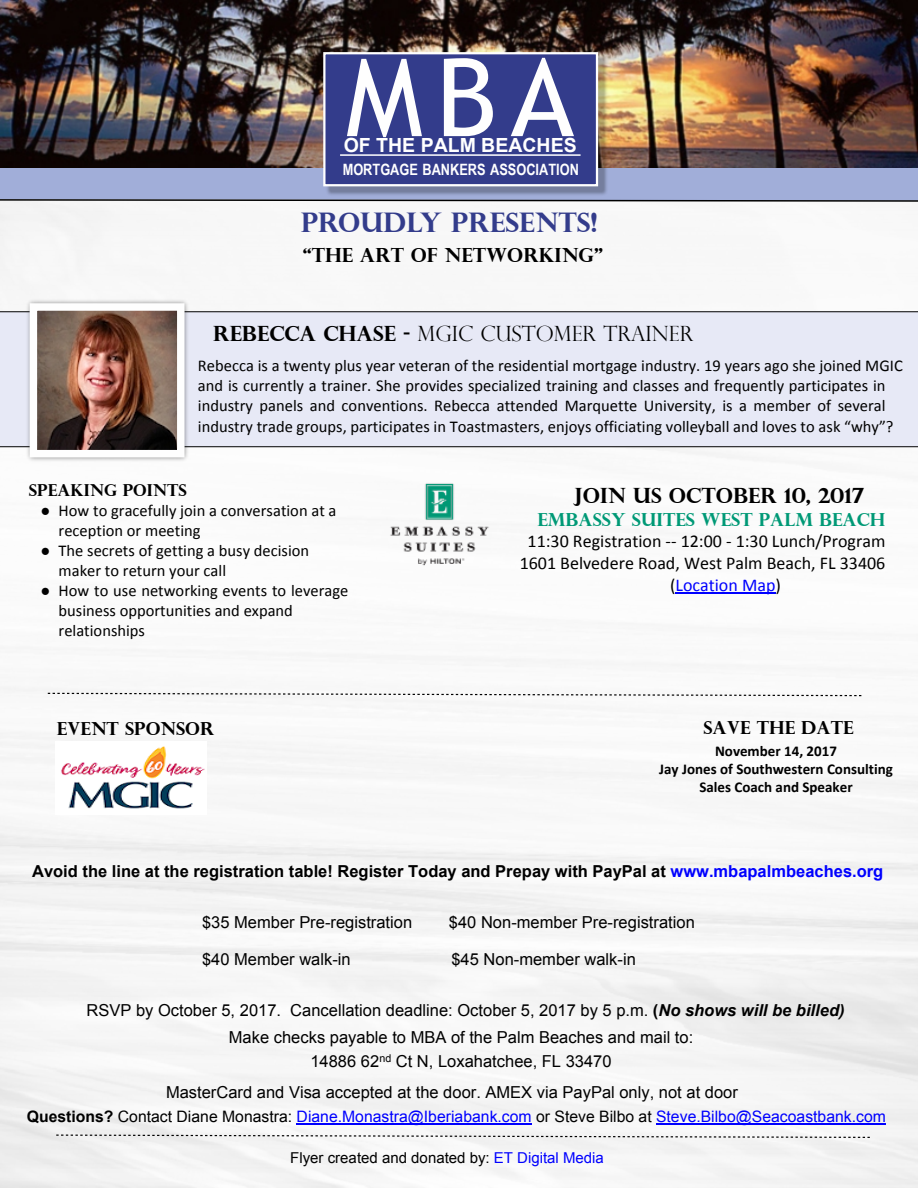
<style>
.page{position:relative;width:918px;height:1188px;background:#fff}
.page>*{position:absolute;margin:0;border:0;box-sizing:border-box;transform-origin:0 0}
.t1{font:108px "Trebuchet MS";color:#fefefe}
.t2{font:700 27px "Perpetua Titling";color:#333c8b}
.t3{font:300 21px "Perpetua Titling";color:#000}
.t4{font:700 21px "Perpetua Titling";color:#000}
.t5{font:700 19.5px "Perpetua Titling";color:#000}
.t6{font:700 19.5px "Arial";color:#fff}
.t7{font:18px "Calibri";color:#000}
.t8{font:700 18px "Perpetua Titling";color:#009976}
.t9{font:700 18px "Perpetua Titling";color:#000}
.t10{font:18px "Calibri";color:#00f}
.t11{font:16.5px/20.1px "Calibri";color:#000}
.t12{font:16.5px/24px "Arial";color:#000;text-align:center}
.t13{font:700 16.5px "Arial";color:#000}
.t14{font:700 16.5px "Perpetua Titling";color:#000}
.t15{font:15.75px "Arial";color:#00f}
.t16{font:700 15.6px "Arial Narrow";color:#fff}
.t17{font:700 15px/18.3px "Calibri";color:#000;text-align:center}
.t18{font:15px "Arial";color:#000}
.s1{font-weight:700}
.s2{font-family:"Times New Roman"}
.s3{color:#000}
.s4{color:#00f}
.s5{font-weight:700;font-style:italic}
.s6{font-weight:700;color:#000}
</style>
<div class="page">
<img style="left:0;top:203px;width:918px;height:985px">
<div style="left:0;top:167px;width:918px;height:31px;background:#a1aed9"></div>
<img style="left:0;top:0;width:918px;height:167px">
<img style="left:323px;top:52px;width:286px;height:146px">
<div style="left:323px;top:52px;width:275px;height:134px;background:#333c8b;border:2px solid #fff"></div>
<hr style="left:340px;top:154px;width:241px;height:2px;background:#fff">
<svg style="left:0;top:198px;width:918px;height:5px"></svg>
<hr style="left:675px;top:592px;width:101px;height:1px;background:#00f">
<hr style="left:297px;top:1124px;width:235px;height:1px;background:#00f">
<hr style="left:656px;top:1124px;width:230px;height:1px;background:#00f">
<img style="left:355px;top:452px;width:169px;height:145px">
<svg style="left:47px;top:692px;width:816px;height:5px"></svg>
<div style="left:0;top:312px;width:918px;height:135px;background:#e7e9f6"></div>
<img style="left:24px;top:298px;width:166px;height:165px">
<img style="left:39px;top:312px;width:137px;height:136px">
<div style="left:30px;top:303px;width:155px;height:154px;border:8px solid #fefefe"></div>
<svg style="left:55px;top:1134px;width:817px;height:5px"></svg>
<img style="left:55px;top:741px;width:152px;height:74px">
<h1 class="t1" style="left:346px;top:57px;width:230px">MBA</h1>
<p class="t16" style="left:343px;top:164px;width:238px">MORTGAGE BANKERS ASSOCIATION</p>
<p class="t6" style="left:344px;top:138px;width:234px">OF THE PALM BEACHES</p>
<h2 class="t2" style="left:301px;top:213px;width:298px">PROUDLY PRESENTS!</h2>
<p class="t5" style="left:303px;top:248px;width:302px">“THE ART OF NETWORKING”</p>
<p class="t3" style="left:213px;top:326px;width:482px"><span class="s1">REBECCA CHASE -</span> MGIC CUSTOMER TRAINER</p>
<p class="t11" style="left:198px;top:357px;width:706px">Rebecca is a twenty plus year veteran of the residential mortgage industry. 19 years ago she joined MGIC and is currently a trainer. She provides specialized training and classes and frequently participates in industry panels and conventions. Rebecca attended Marquette University, is a member of several industry trade groups, participates in Toastmasters, enjoys officiating volleyball and loves to ask “why”?</p>
<p class="t14" style="left:29px;top:484px;width:160px">SPEAKING POINTS</p>
<p class="t11" style="left:59px;top:501px;width:279px;text-indent:-18px"><span class="s2">●</span> How to gracefully join a conversation at a reception or meeting</p>
<p class="t11" style="left:59px;top:542px;width:252px;text-indent:-18px"><span class="s2">●</span> The secrets of getting a busy decision maker to return your call</p>
<p class="t11" style="left:59px;top:582px;width:291px;text-indent:-18px"><span class="s2">●</span> How to use networking events to leverage business opportunities and expand relationships</p>
<p class="t9" style="left:57px;top:722px;width:159px">EVENT SPONSOR</p>
<p class="t4" style="left:574px;top:488px;width:291px">JOIN US OCTOBER 10, 2017</p>
<p class="t8" style="left:537px;top:513px;width:350px">EMBASSY SUITES WEST PALM BEACH</p>
<p class="t7" style="left:528px;top:533px;width:359px">11:30 Registration -- 12:00 - 1:30 Lunch/Program</p>
<p class="t7" style="left:520px;top:555px;width:367px">1601 Belvedere Road, West Palm Beach, FL 33406</p>
<p class="t10" style="left:670px;top:577px;width:112px"><span class="s3">(</span>Location Map<span class="s3">)</span></p>
<p class="t9" style="left:703px;top:721px;width:152px">SAVE THE DATE</p>
<p class="t17" style="left:659px;top:743px;width:235px">November 14, 2017<br>Jay Jones of Southwestern Consulting<br>Sales Coach and Speaker</p>
<p class="t13" style="left:32px;top:865px;width:853px">Avoid the line at the registration table! Register Today and Prepay with PayPal at <span class="s4">www.mbapalmbeaches.org</span></p>
<p class="t12" style="left:202px;top:911px;width:212px">$35 Member Pre-registration</p>
<p class="t12" style="left:449px;top:911px;width:248px">$40 Non-member Pre-registration</p>
<p class="t12" style="left:202px;top:949px;width:150px">$40 Member walk-in</p>
<p class="t12" style="left:451px;top:949px;width:186px">$45 Non-member walk-in</p>
<p class="t12" style="left:87px;top:1000px;width:760px">RSVP by October 5, 2017. Cancellation deadline: October 5, 2017 by 5 p.m. <span class="s1">(</span><span class="s5">No shows will be billed)</span></p>
<p class="t12" style="left:229px;top:1026px;width:466px">Make checks payable to MBA of the Palm Beaches and mail to:<br>14886 62<sup>nd</sup> Ct N, Loxahatchee, FL 33470</p>
<p class="t12" style="left:166px;top:1082px;width:573px">MasterCard and Visa accepted at the door. AMEX via PayPal only, not at door</p>
<p class="t15" style="left:27px;top:1111px;width:861px"><span class="s6">Questions?</span> <span class="s3">Contact Diane Monastra:</span> Diane.Monastra@Iberiabank.com <span class="s3">or Steve Bilbo at</span> Steve.Bilbo@Seacoastbank.com</p>
<p class="t18" style="left:290px;top:1152px;width:315px">Flyer created and donated by: <span class="s4">ET Digital Media</span></p>
</div>
